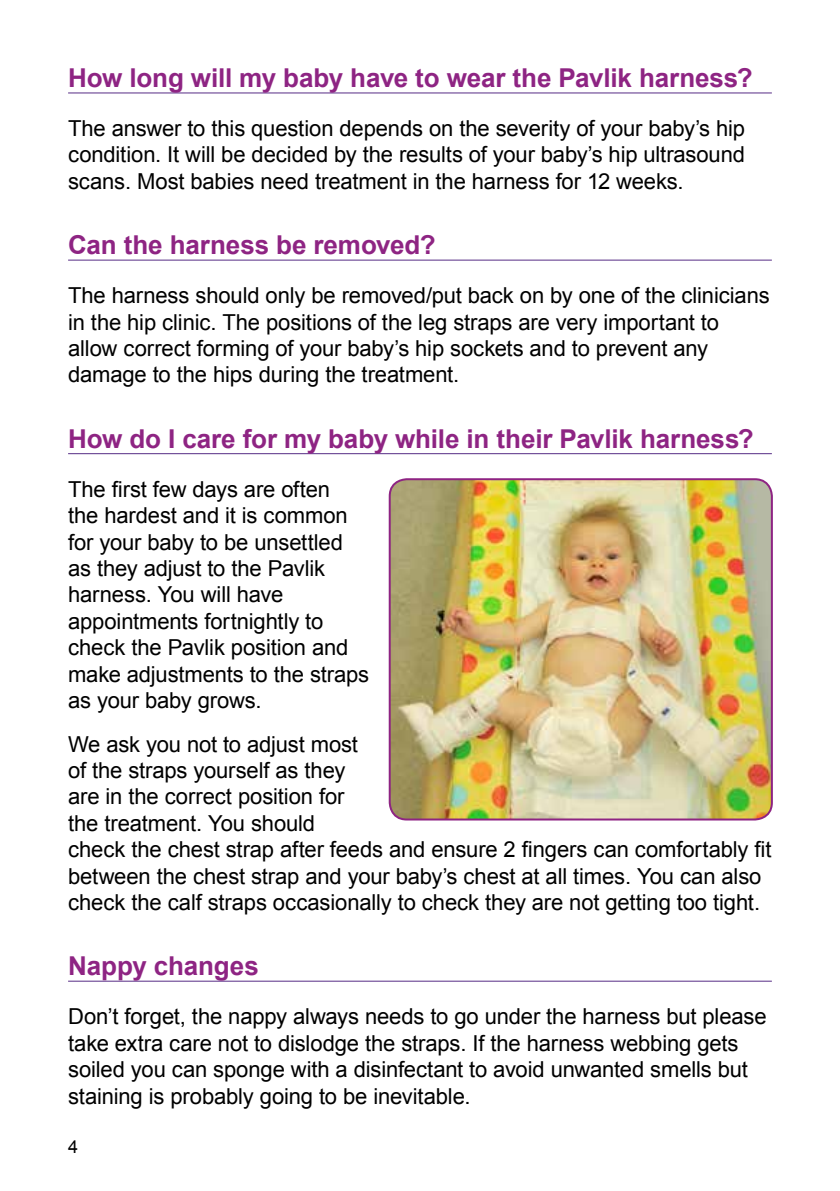
<style>
.page{position:relative;width:840px;height:1191px;background:#fff}
.page>*{position:absolute;margin:0;border:0;box-sizing:border-box;transform-origin:0 0}
.t1{font:700 26px "Arial";letter-spacing:-.005em;color:#8e2483}
.t2{font:22px/26.4px "Arial";letter-spacing:-.005em;color:#000}
.t3{font:18px "Arial";color:#000}
</style>
<div class="page">
<hr style="left:68px;top:93px;width:703px;height:1px;background:#562c85">
<hr style="left:68px;top:260px;width:703px;height:1px;background:#562c85">
<hr style="left:68px;top:453px;width:703px;height:1px;background:#562c85">
<hr style="left:68px;top:980px;width:703px;height:1px;background:#562c85">
<img style="left:391px;top:479px;width:380px;height:340px">
<div style="left:388px;top:478px;width:384px;height:342px;border:2px solid #8e2483;border-radius:17px"></div>
<p class="t1" style="left:68px;top:61px;width:685px">How long will my baby have to wear the Pavlik harness?</p>
<p class="t2" style="left:68px;top:115px;width:678px;text-align:justify">The answer to this question depends on the severity of your baby’s hip condition. It will be decided by the results of your baby’s hip ultrasound scans. Most babies need treatment in the harness for 12 weeks.</p>
<p class="t1" style="left:68px;top:228px;width:369px">Can the harness be removed?</p>
<p class="t2" style="left:68px;top:282px;width:702px">The harness should only be removed/put back on by one of the clinicians in the hip clinic. The positions of the leg straps are very important to allow correct forming of your baby’s hip sockets and to prevent any damage to the hips during the treatment.</p>
<p class="t1" style="left:68px;top:421px;width:686px">How do I care for my baby while in their Pavlik harness?</p>
<p class="t2" style="left:68px;top:476px;width:302px">The first few days are often<br>the hardest and it is common for your baby to be unsettled as they adjust to the Pavlik harness. You will have appointments fortnightly to check the Pavlik position and make adjustments to the straps as your baby grows.</p>
<p class="t2" style="left:68px;top:731px;width:704px">We ask you not to adjust most<br>of the straps yourself as they<br>are in the correct position for<br>the treatment. You should<br>check the chest strap after feeds and ensure 2 fingers can comfortably fit between the chest strap and your baby’s chest at all times. You can also check the calf straps occasionally to check they are not getting too tight.</p>
<p class="t1" style="left:68px;top:949px;width:192px">Nappy changes</p>
<p class="t2" style="left:68px;top:1003px;width:699px">Don’t forget, the nappy always needs to go under the harness but please take extra care not to dislodge the straps. If the harness webbing gets soiled you can sponge with a disinfectant to avoid unwanted smells but staining is probably going to be inevitable.</p>
<p class="t3" style="left:68px;top:1135px;width:12px">4</p>
</div>
